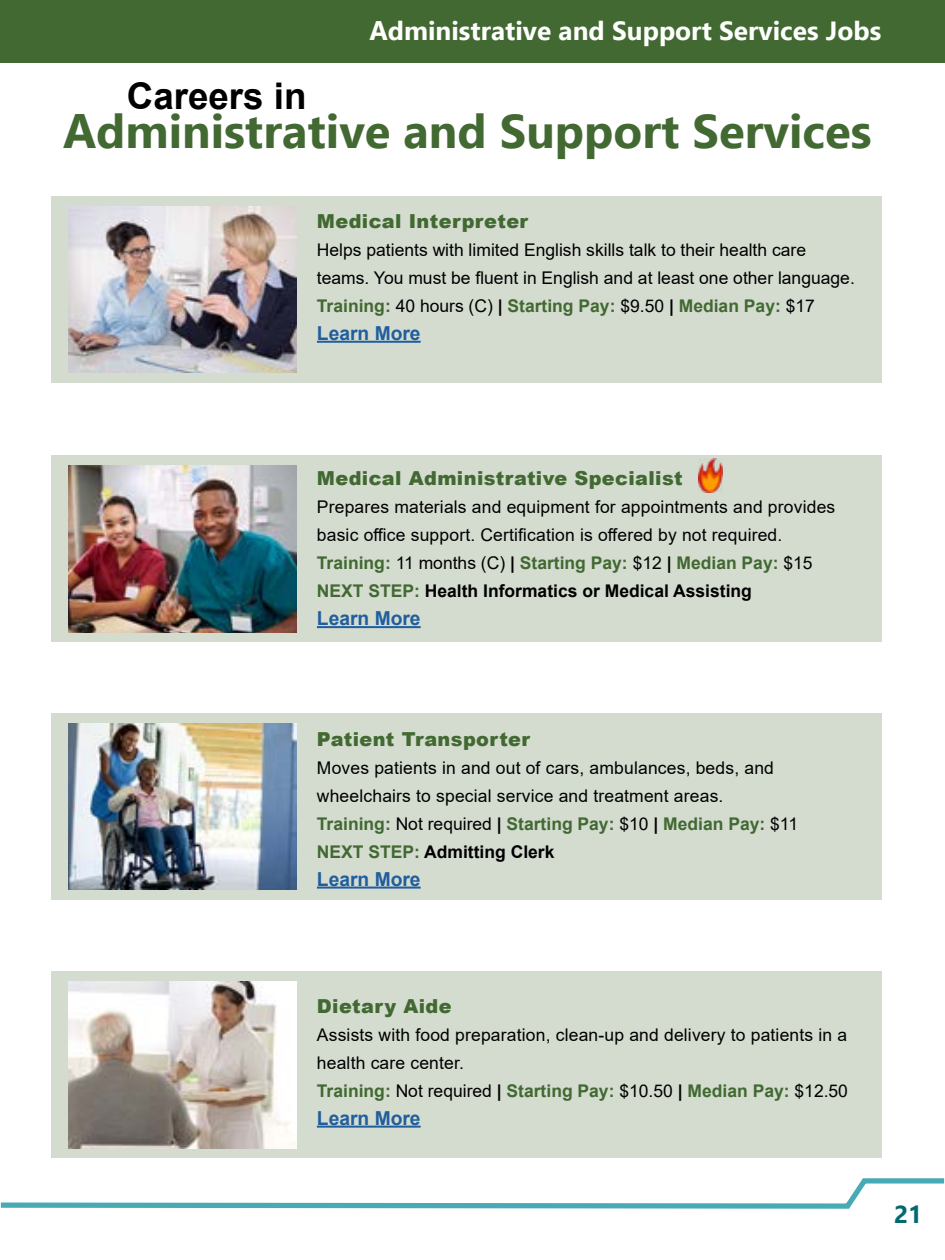
<style>
.page{position:relative;width:945px;height:1260px;background:#fff}
.page>*{position:absolute;margin:0;border:0;box-sizing:border-box;transform-origin:0 0}
.t1{font:700 47.25px "Ebrima";color:#426932}
.t2{font:700 36.75px "Arial";color:#000}
.t3{font:700 26.25px "Ebrima";color:#fff}
.t4{font:700 24.5px "Ebrima";color:#006a70}
.t5{font:900 19.25px "Arial";letter-spacing:.02em;color:#426932}
.t6{font:700 19.25px "Arial";color:#215e9e}
.t7{font:17.5px/28px "Arial";letter-spacing:.01em;color:#000}
.s1{font-weight:700;color:#426932}
.s2{font-weight:700}
</style>
<div class="page">
<svg style="left:0;top:1178px;width:945px;height:31px"></svg>
<div style="left:52px;top:455px;width:830px;height:187px;background:#d4dcd0"></div>
<div style="left:52px;top:196px;width:830px;height:187px;background:#d4dcd0"></div>
<div style="left:52px;top:713px;width:830px;height:187px;background:#d4dcd0"></div>
<div style="left:52px;top:971px;width:830px;height:187px;background:#d4dcd0"></div>
<hr style="left:317px;top:626px;width:104px;height:2px;background:#215e9e">
<hr style="left:317px;top:887px;width:104px;height:2px;background:#215e9e">
<hr style="left:317px;top:1126px;width:104px;height:2px;background:#215e9e">
<hr style="left:317px;top:341px;width:104px;height:2px;background:#215e9e">
<img style="left:68px;top:723px;width:229px;height:167px">
<img style="left:68px;top:982px;width:229px;height:166px">
<img style="left:68px;top:465px;width:229px;height:167px">
<img style="left:68px;top:206px;width:229px;height:167px">
<img style="left:698px;top:459px;width:25px;height:33px">
<div style="left:0;top:0;width:945px;height:63px;background:#426932"></div>
<h2 class="t2" style="left:127px;top:71px;width:181px">Careers in</h2>
<h3 class="t3" style="left:369px;top:11px;width:514px">Administrative and Support Services Jobs</h3>
<h1 class="t1" style="left:63px;top:96px;width:810px">Administrative and Support Services</h1>
<p class="t5" style="left:317px;top:207px;width:213px">Medical Interpreter</p>
<p class="t7" style="left:317px;top:235px;width:539px">Helps patients with limited English skills talk to their health care teams. You must be fluent in English and at least one other language.<br><span class="s1">Training:</span> 40 hours (C) <span class="s2">|</span> <span class="s1">Starting Pay:</span> $9.50 <span class="s2">|</span> <span class="s1">Median Pay:</span> $17</p>
<p class="t6" style="left:317px;top:319px;width:105px">Learn More</p>
<p class="t5" style="left:317px;top:464px;width:367px">Medical Administrative Specialist</p>
<p class="t7" style="left:317px;top:493px;width:520px">Prepares materials and equipment for appointments and provides basic office support. Certification is offered by not required.<br><span class="s1">Training:</span> 11 months (C) <span class="s2">|</span> <span class="s1">Starting Pay:</span> $12 <span class="s2">|</span> <span class="s1">Median Pay:</span> $15<br><span class="s1">NEXT STEP:</span> <span class="s2">Health Informatics or Medical Assisting</span></p>
<p class="t6" style="left:317px;top:605px;width:105px">Learn More</p>
<p class="t5" style="left:317px;top:725px;width:215px">Patient Transporter</p>
<p class="t7" style="left:317px;top:753px;width:483px">Moves patients in and out of cars, ambulances, beds, and wheelchairs to special service and treatment areas.<br><span class="s1">Training:</span> Not required <span class="s2">|</span> <span class="s1">Starting Pay:</span> $10 <span class="s2">|</span> <span class="s1">Median Pay:</span> $11<br><span class="s1">NEXT STEP:</span> <span class="s2">Admitting Clerk</span></p>
<p class="t6" style="left:317px;top:865px;width:105px">Learn More</p>
<p class="t5" style="left:317px;top:992px;width:136px">Dietary Aide</p>
<p class="t7" style="left:317px;top:1020px;width:533px">Assists with food preparation, clean-up and delivery to patients in a health care center.<br><span class="s1">Training:</span> Not required <span class="s2">|</span> <span class="s1">Starting Pay:</span> $10.50 <span class="s2">|</span> <span class="s1">Median Pay:</span> $12.50</p>
<p class="t6" style="left:317px;top:1104px;width:105px">Learn More</p>
<h3 class="t4" style="left:894px;top:1196px;width:30px">21</h3>
</div>
